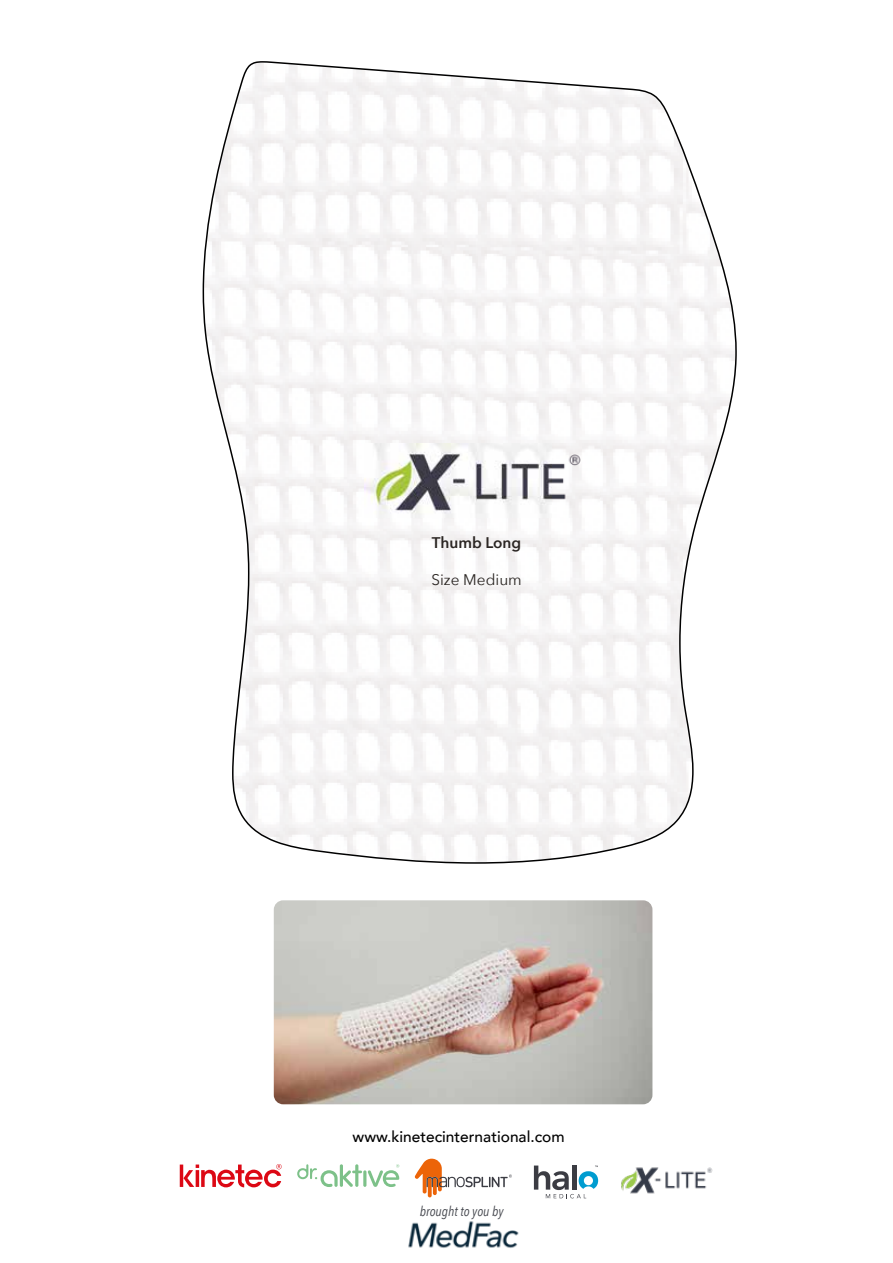
<style>
.page{position:relative;width:893px;height:1263px;background:#fff}
.page>*{position:absolute;margin:0;border:0;box-sizing:border-box;transform-origin:0 0}
.t1{font:500 15.45px "Avenir";color:#000}
.t2{font:15.45px "Avenir Next";color:#2a2522}
.t3{font:600 15.45px "Avenir Next";color:#2a2522}
.t4{font:italic 13.65px "Avenir Next Condensed";color:#43454c}
</style>
<div class="page">
<svg style="left:180px;top:1164px;width:102px;height:23px"></svg>
<hr style="left:363px;top:1170px;width:3px;height:17px;background:#7dc189;border-radius:2px">
<svg style="left:297px;top:1164px;width:65px;height:23px"></svg>
<svg style="left:368px;top:1164px;width:31px;height:23px"></svg>
<svg style="left:428px;top:1178px;width:4px;height:19px"></svg>
<svg style="left:415px;top:1159px;width:97px;height:34px"></svg>
<svg style="left:534px;top:1165px;width:64px;height:33px"></svg>
<img style="left:621px;top:1167px;width:92px;height:27px">
<img style="left:408px;top:1221px;width:111px;height:27px">
<img style="left:274px;top:900px;width:378px;height:204px">
<svg style="left:203px;top:61px;width:534px;height:803px"></svg>
<img style="left:365px;top:444px;width:235px;height:74px">
<p class="t3" style="left:432px;top:529px;width:91px">Thumb Long</p>
<p class="t2" style="left:431px;top:567px;width:92px">Size Medium</p>
<p class="t1" style="left:353px;top:1124px;width:213px">www.kinetecinternational.com</p>
<p class="t4" style="left:420px;top:1203px;width:85px">brought to you by</p>
</div>
